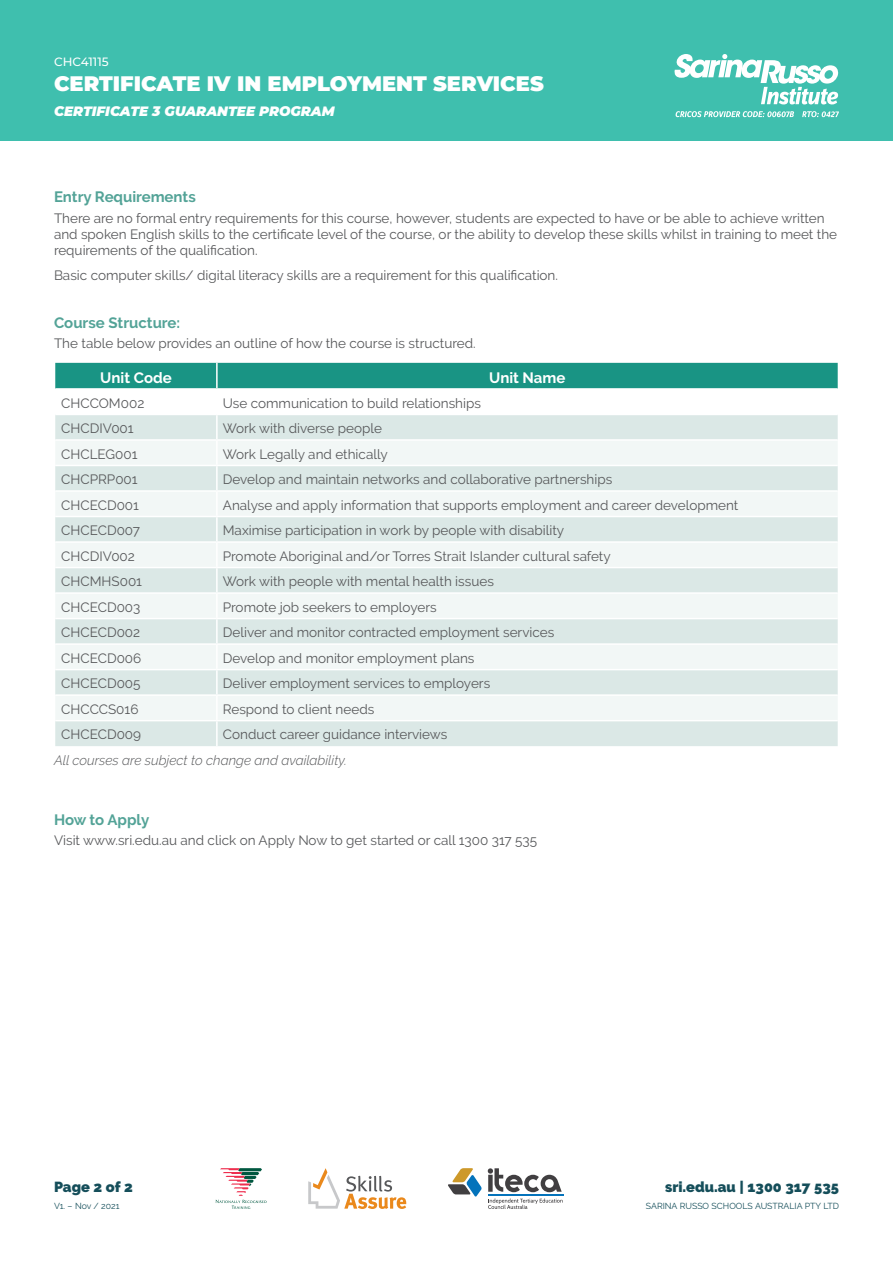
<style>
.page{position:relative;width:893px;height:1263px;background:#fff}
.page>*{position:absolute;margin:0;border:0;box-sizing:border-box;transform-origin:0 0}
.t1{font:900 21px "Montserrat";color:#fff}
.t2{font:700 15px "Raleway";color:#53a397}
.t3{font:700 15px "Raleway";color:#fff}
.t4{font:900 14.55px "Raleway";color:#154e5a}
.t5{font:13.5px/16.2px "Raleway";color:#57585a}
.t6{font:italic 300 13.5px "Raleway";color:#57585a}
.t7{font:italic 900 13.5px "Montserrat";color:#fff}
.t8{font:500 12px "Montserrat";color:#fff}
.t9{font:8.7px "Raleway";color:#154e5a}
</style>
<div class="page">
<div style="left:55px;top:363px;width:783px;height:25px;background:#199484"></div>
<div style="left:55px;top:415px;width:783px;height:331px;background:#dbe8e6"></div>
<svg style="left:55px;top:441px;width:783px;height:279px;fill:#f2f7f6"></svg>
<hr style="left:216px;top:415px;width:2px;height:24px;background:#fff">
<hr style="left:55px;top:439px;width:162px;height:2px;background:#fff">
<hr style="left:217px;top:439px;width:621px;height:2px;background:#fff">
<hr style="left:216px;top:441px;width:2px;height:24px;background:#fff">
<hr style="left:55px;top:465px;width:162px;height:1px;background:#fff">
<hr style="left:217px;top:465px;width:621px;height:1px;background:#fff">
<hr style="left:216px;top:466px;width:2px;height:24px;background:#fff">
<hr style="left:55px;top:490px;width:162px;height:2px;background:#fff">
<hr style="left:217px;top:490px;width:621px;height:2px;background:#fff">
<hr style="left:216px;top:492px;width:2px;height:24px;background:#fff">
<hr style="left:55px;top:516px;width:162px;height:1px;background:#fff">
<hr style="left:217px;top:516px;width:621px;height:1px;background:#fff">
<hr style="left:216px;top:517px;width:2px;height:24px;background:#fff">
<hr style="left:55px;top:541px;width:162px;height:2px;background:#fff">
<hr style="left:217px;top:541px;width:621px;height:2px;background:#fff">
<hr style="left:216px;top:543px;width:2px;height:24px;background:#fff">
<hr style="left:55px;top:567px;width:162px;height:1px;background:#fff">
<hr style="left:217px;top:567px;width:621px;height:1px;background:#fff">
<hr style="left:216px;top:568px;width:2px;height:24px;background:#fff">
<hr style="left:55px;top:592px;width:162px;height:2px;background:#fff">
<hr style="left:217px;top:592px;width:621px;height:2px;background:#fff">
<hr style="left:216px;top:594px;width:2px;height:24px;background:#fff">
<hr style="left:55px;top:618px;width:162px;height:1px;background:#fff">
<hr style="left:217px;top:618px;width:621px;height:1px;background:#fff">
<hr style="left:216px;top:619px;width:2px;height:24px;background:#fff">
<hr style="left:55px;top:643px;width:162px;height:2px;background:#fff">
<hr style="left:217px;top:643px;width:621px;height:2px;background:#fff">
<hr style="left:216px;top:645px;width:2px;height:24px;background:#fff">
<hr style="left:55px;top:669px;width:162px;height:1px;background:#fff">
<hr style="left:217px;top:669px;width:621px;height:1px;background:#fff">
<hr style="left:216px;top:670px;width:2px;height:24px;background:#fff">
<hr style="left:55px;top:694px;width:162px;height:2px;background:#fff">
<hr style="left:217px;top:694px;width:621px;height:2px;background:#fff">
<hr style="left:216px;top:696px;width:2px;height:24px;background:#fff">
<hr style="left:55px;top:720px;width:162px;height:1px;background:#fff">
<hr style="left:217px;top:720px;width:621px;height:1px;background:#fff">
<hr style="left:216px;top:721px;width:2px;height:25px;background:#fff">
<hr style="left:216px;top:363px;width:2px;height:25px;background:#fff">
<svg style="left:216px;top:1168px;width:51px;height:41px"></svg>
<svg style="left:308px;top:1168px;width:98px;height:41px"></svg>
<svg style="left:448px;top:1168px;width:34px;height:29px"></svg>
<svg style="left:488px;top:1168px;width:74px;height:24px"></svg>
<svg style="left:488px;top:1198px;width:75px;height:11px"></svg>
<hr style="left:488px;top:1194px;width:75px;height:1px;background:#0473bb">
<div style="left:0;top:0;width:893px;height:141px;background:#3fbfae"></div>
<svg style="left:674px;top:54px;width:165px;height:50px"></svg>
<svg style="left:676px;top:111px;width:118px;height:6px"></svg>
<svg style="left:802px;top:111px;width:37px;height:6px"></svg>
<p class="t8" style="left:54px;top:53px;width:56px">CHC41115</p>
<h1 class="t1" style="left:54px;top:68px;width:491px">CERTIFICATE IV IN EMPLOYMENT SERVICES</h1>
<p class="t7" style="left:54px;top:101px;width:282px">CERTIFICATE 3 GUARANTEE PROGRAM</p>
<p class="t2" style="left:54px;top:188px;width:143px">Entry Requirements</p>
<p class="t5" style="left:54px;top:210px;width:785px">There are no formal entry requirements for this course, however, students are expected to have or be able to achieve written and spoken English skills to the certificate level of the course, or the ability to develop these skills whilst in training to meet the requirements of the qualification.</p>
<p class="t5" style="left:54px;top:267px;width:506px">Basic computer skills/ digital literacy skills are a requirement for this qualification.</p>
<p class="t2" style="left:54px;top:314px;width:128px">Course Structure:</p>
<p class="t5" style="left:54px;top:335px;width:423px">The table below provides an outline of how the course is structured.</p>
<p class="t3" style="left:100px;top:369px;width:73px">Unit Code</p>
<p class="t3" style="left:489px;top:369px;width:78px">Unit Name</p>
<p class="t5" style="left:61px;top:395px;width:85px">CHCCOM002</p>
<p class="t5" style="left:223px;top:395px;width:260px">Use communication to build relationships</p>
<p class="t5" style="left:61px;top:420px;width:74px">CHCDIV001</p>
<p class="t5" style="left:223px;top:420px;width:161px">Work with diverse people</p>
<p class="t5" style="left:61px;top:446px;width:78px">CHCLEG001</p>
<p class="t5" style="left:223px;top:446px;width:166px">Work Legally and ethically</p>
<p class="t5" style="left:61px;top:471px;width:78px">CHCPRP001</p>
<p class="t5" style="left:223px;top:471px;width:391px">Develop and maintain networks and collaborative partnerships</p>
<p class="t5" style="left:61px;top:497px;width:79px">CHCECD001</p>
<p class="t5" style="left:223px;top:497px;width:517px">Analyse and apply information that supports employment and career development</p>
<p class="t5" style="left:61px;top:522px;width:80px">CHCECD007</p>
<p class="t5" style="left:223px;top:522px;width:343px">Maximise participation in work by people with disability</p>
<p class="t5" style="left:61px;top:548px;width:75px">CHCDIV002</p>
<p class="t5" style="left:223px;top:548px;width:389px">Promote Aboriginal and/or Torres Strait Islander cultural safety</p>
<p class="t5" style="left:61px;top:573px;width:82px">CHCMHS001</p>
<p class="t5" style="left:223px;top:573px;width:273px">Work with people with mental health issues</p>
<p class="t5" style="left:61px;top:599px;width:81px">CHCECD003</p>
<p class="t5" style="left:223px;top:599px;width:215px">Promote job seekers to employers</p>
<p class="t5" style="left:61px;top:624px;width:80px">CHCECD002</p>
<p class="t5" style="left:223px;top:624px;width:333px">Deliver and monitor contracted employment services</p>
<p class="t5" style="left:61px;top:650px;width:82px">CHCECD006</p>
<p class="t5" style="left:223px;top:650px;width:253px">Develop and monitor employment plans</p>
<p class="t5" style="left:61px;top:675px;width:81px">CHCECD005</p>
<p class="t5" style="left:223px;top:675px;width:269px">Deliver employment services to employers</p>
<p class="t5" style="left:61px;top:701px;width:79px">CHCCCS016</p>
<p class="t5" style="left:223px;top:701px;width:153px">Respond to client needs</p>
<p class="t5" style="left:61px;top:726px;width:81px">CHCECD009</p>
<p class="t5" style="left:223px;top:726px;width:226px">Conduct career guidance interviews</p>
<p class="t6" style="left:54px;top:752px;width:294px">All courses are subject to change and availability.</p>
<p class="t2" style="left:54px;top:811px;width:97px">How to Apply</p>
<p class="t5" style="left:54px;top:832px;width:485px">Visit www.sri.edu.au and click on Apply Now to get started or call 1300 317 535</p>
<p class="t4" style="left:54px;top:1178px;width:80px">Page 2 of 2</p>
<p class="t9" style="left:54px;top:1201px;width:67px">V1. – Nov / 2021</p>
<p class="t4" style="left:665px;top:1178px;width:175px">sri.edu.au | 1300 317 535</p>
<p class="t9" style="left:646px;top:1201px;width:195px">SARINA RUSSO SCHOOLS AUSTRALIA PTY LTD</p>
</div>
